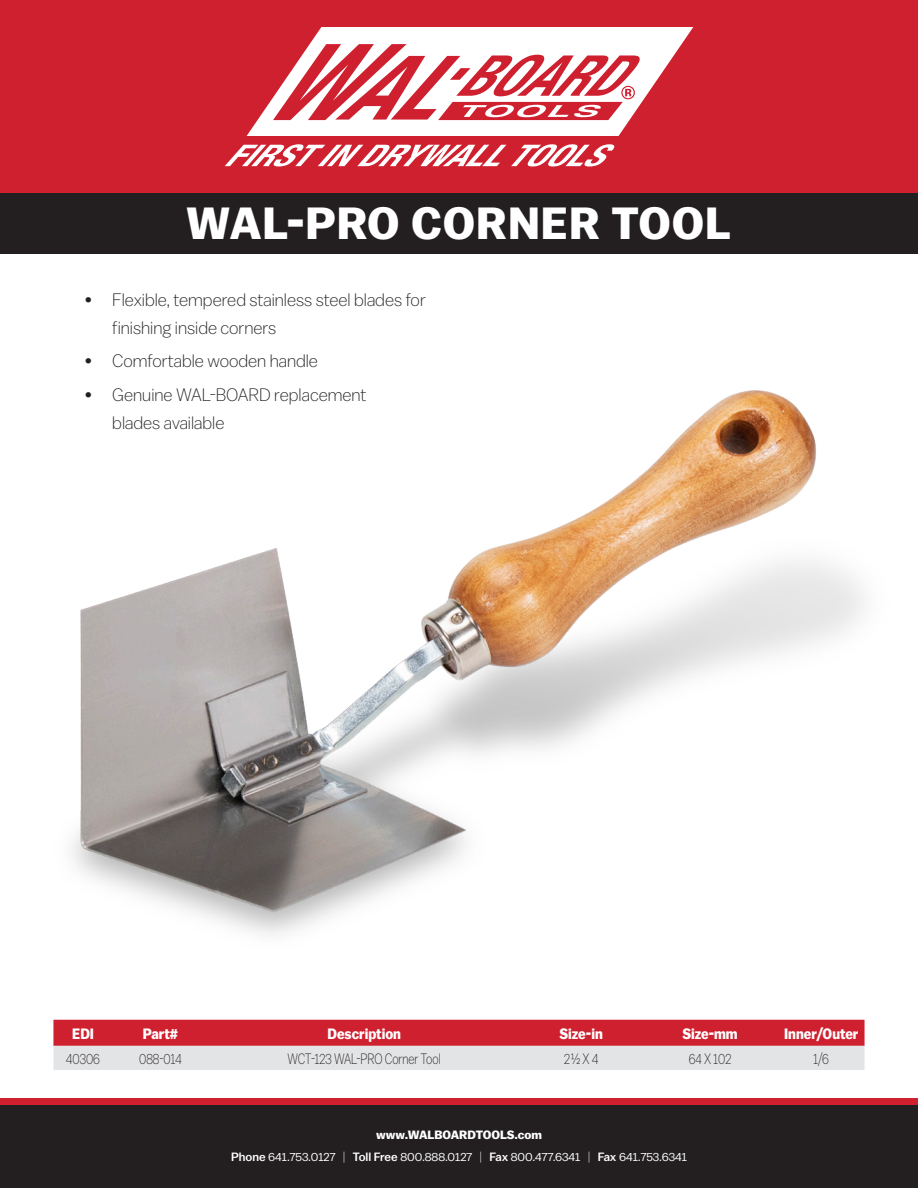
<style>
.page{position:relative;width:918px;height:1188px;background:#fff}
.page>*{position:absolute;margin:0;border:0;box-sizing:border-box;transform-origin:0 0}
.t1{font:700 45px "Balto";letter-spacing:.02em;color:#fff}
.t2{font:300 18px/27.6px "Balto";color:#231f20}
.Table_info{font:300 15px "Balto";color:#231f20;scale:.8 1}
.Marshalltown_Table_H{font:700 15px "Balto";color:#fff;scale:.9 1}
.t3{font:12px "Balto";color:#fff}
.t4{font:700 12px "Balto";color:#fff}
.s1{font-weight:500}
.s2{font-weight:300}
</style>
<div class="page">
<div style="left:0;top:1098px;width:918px;height:90px;background:#cf202f"></div>
<div style="left:0;top:0;width:918px;height:193px;background:#cf202f"></div>
<div style="left:0;top:1106px;width:918px;height:82px;background:#231f20"></div>
<div style="left:0;top:193px;width:918px;height:61px;background:#231f20"></div>
<svg style="left:225px;top:144px;width:389px;height:22px"></svg>
<svg style="left:247px;top:27px;width:446px;height:109px;fill:#fff"></svg>
<svg style="left:580px;top:61px;width:54px;height:37px"></svg>
<svg style="left:53px;top:1020px;width:812px;height:50px;background:#d87f88"></svg>
<img style="left:72px;top:391px;width:793px;height:544px">
<p class="t1" style="left:186px;top:196px;width:547px">WAL-PRO CORNER TOOL</p>
<p class="t2" style="left:112px;top:286px;width:315px;text-indent:-27px">• Flexible, tempered stainless steel blades for finishing inside corners</p>
<p class="t2" style="left:85px;top:347px;width:234px">• Comfortable wooden handle</p>
<p class="t2" style="left:112px;top:381px;width:256px;text-indent:-27px">• Genuine WAL-BOARD replacement blades available</p>
<p class="Marshalltown_Table_H" style="left:72px;top:1025px;width:26px">EDI</p>
<p class="Marshalltown_Table_H" style="left:143px;top:1025px;width:41px">Part#</p>
<p class="Marshalltown_Table_H" style="left:327px;top:1025px;width:83px">Description</p>
<p class="Marshalltown_Table_H" style="left:560px;top:1025px;width:49px">Size-in</p>
<p class="Marshalltown_Table_H" style="left:682px;top:1025px;width:63px">Size-mm</p>
<p class="Marshalltown_Table_H" style="left:784px;top:1025px;width:84px">Inner/Outer</p>
<p class="Table_info" style="left:66px;top:1050px;width:44px">40306</p>
<p class="Table_info" style="left:139px;top:1050px;width:55px">088-014</p>
<p class="Table_info" style="left:288px;top:1050px;width:193px">WCT-123 WAL-PRO Corner Tool</p>
<p class="Table_info" style="left:564px;top:1050px;width:44px">2 1/2 X 4</p>
<p class="Table_info" style="left:689px;top:1050px;width:55px">64 X 102</p>
<p class="Table_info" style="left:814px;top:1050px;width:21px">1/6</p>
<p class="t4" style="left:376px;top:1127px;width:167px">www.WALBOARDTOOLS.com</p>
<p class="t3" style="left:231px;top:1150px;width:457px"><span class="s1">Phone</span> 641.753.0127 <span class="s2">|</span> <span class="s1">Toll Free</span> 800.888.0127 <span class="s2">|</span> <span class="s1">Fax</span> 800.477.6341 <span class="s2">|</span> <span class="s1">Fax</span> 641.753.6341</p>
</div>
